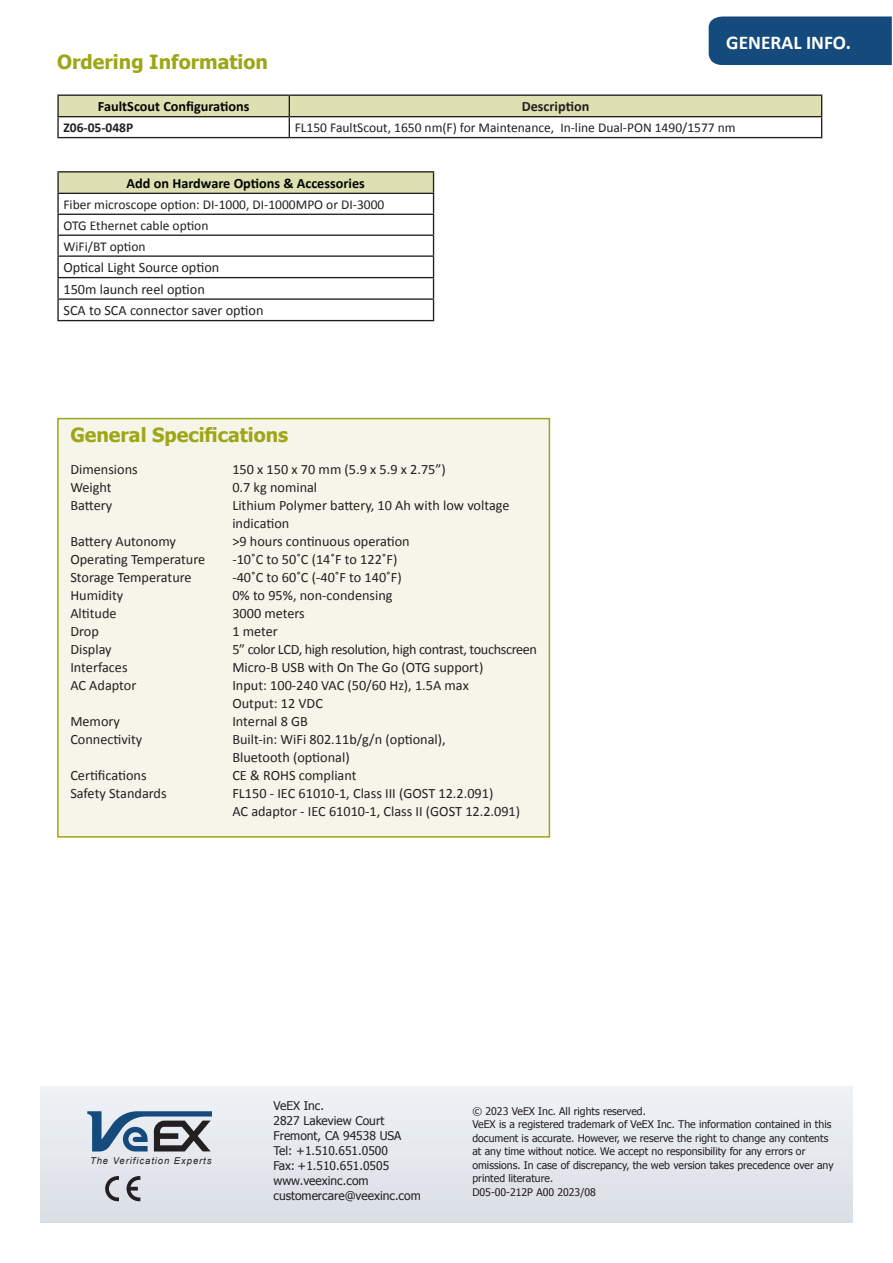
<style>
.page{position:relative;width:893px;height:1263px;background:#fff}
.page>*{position:absolute;margin:0;border:0;box-sizing:border-box;transform-origin:0 0}
.t1{font:700 19.5px "Tahoma";color:#9ea615}
.t2{font:700 19.5px "Calibri";color:#fff}
.t3{font:14.25px/18px "Calibri";color:#231f20}
.t4{font:700 14.25px "Calibri";color:#040503}
.t5{font:14.25px "Calibri";letter-spacing:-.025em;color:#231f20}
.t6{font:700 14.25px "Calibri";color:#231f20}
.t7{font:13.5px/21px "Calibri";color:#231f20}
.t8{font:700 13.5px "Calibri";color:#231f20}
.t9{font:12px/15px "Tahoma";color:#231f20}
.t10{font:10.5px/13.5px "Tahoma";color:#231f20}
.t11{font:italic 9.45px "Arial";letter-spacing:.1em;color:#231f20}
</style>
<div class="page">
<div style="left:40px;top:1086px;width:812px;height:136px;background:#e5e8ed"></div>
<svg style="left:105px;top:1176px;width:14px;height:25px"></svg>
<svg style="left:127px;top:1176px;width:13px;height:25px"></svg>
<svg style="left:87px;top:1111px;width:125px;height:40px"></svg>
<div style="left:57px;top:418px;width:493px;height:420px;background:#f5f6e9;border:2px solid #9ea615"></div>
<div style="left:709px;top:17px;width:183px;height:48px;background:#144a7c"></div>
<hr style="left:57px;top:95px;width:232px;height:1px;background:#231f20">
<hr style="left:57px;top:96px;width:2px;height:20px;background:#231f20">
<hr style="left:57px;top:116px;width:232px;height:1px;background:#231f20">
<hr style="left:57px;top:117px;width:2px;height:20px;background:#231f20">
<svg style="left:58px;top:95px;width:764px;height:42px"></svg>
<hr style="left:57px;top:137px;width:232px;height:1px;background:#231f20">
<hr style="left:289px;top:137px;width:533px;height:1px;background:#231f20">
<div style="left:58px;top:172px;width:376px;height:21px;background:#dee0b2"></div>
<hr style="left:57px;top:171px;width:377px;height:2px;background:#231f20">
<hr style="left:57px;top:173px;width:2px;height:20px;background:#231f20">
<hr style="left:57px;top:193px;width:377px;height:1px;background:#231f20">
<hr style="left:57px;top:194px;width:2px;height:20px;background:#231f20">
<hr style="left:57px;top:214px;width:377px;height:1px;background:#231f20">
<hr style="left:57px;top:234px;width:377px;height:2px;background:#231f20">
<svg style="left:57px;top:215px;width:2px;height:40px"></svg>
<hr style="left:57px;top:255px;width:377px;height:2px;background:#231f20">
<hr style="left:57px;top:257px;width:2px;height:20px;background:#231f20">
<hr style="left:57px;top:277px;width:377px;height:1px;background:#231f20">
<hr style="left:57px;top:278px;width:2px;height:20px;background:#231f20">
<hr style="left:57px;top:298px;width:377px;height:2px;background:#231f20">
<hr style="left:57px;top:300px;width:2px;height:20px;background:#231f20">
<svg style="left:433px;top:173px;width:1px;height:147px"></svg>
<hr style="left:57px;top:320px;width:377px;height:1px;background:#231f20">
<h1 class="t1" style="left:57px;top:48px;width:212px">Ordering Information</h1>
<h1 class="t2" style="left:726px;top:29px;width:126px">GENERAL INFO.</h1>
<p class="t4" style="left:98px;top:96px;width:153px">FaultScout Configurations</p>
<p class="t6" style="left:522px;top:96px;width:69px">Description</p>
<p class="t8" style="left:63px;top:118px;width:71px">Z06-05-048P</p>
<p class="t7" style="left:295px;top:117px;width:442px">FL150 FaultScout, 1650 nm(F) for Maintenance, In-line Dual-PON 1490/1577 nm</p>
<p class="t4" style="left:127px;top:173px;width:240px">Add on Hardware Options &amp; Accessories</p>
<p class="t7" style="left:63px;top:193px;width:322px">Fiber microscope option: DI-1000, DI-1000MPO or DI-3000<br>OTG Ethernet cable option<br>WiFi/BT option</p>
<p class="t3" style="left:63px;top:256px;width:202px;line-height:21.5px">Optical Light Source option<br>150m launch reel option<br>SCA to SCA connector saver option</p>
<h1 class="t1" style="left:70px;top:421px;width:219px">General Specifications</h1>
<p class="t3" style="left:70px;top:459px;width:69px">Dimensions</p>
<p class="t3" style="left:232px;top:459px;width:215px">150 x 150 x 70 mm (5.9 x 5.9 x 2.75”)</p>
<p class="t3" style="left:70px;top:477px;width:43px">Weight</p>
<p class="t3" style="left:232px;top:477px;width:86px">0.7 kg nominal</p>
<p class="t3" style="left:70px;top:495px;width:43px">Battery</p>
<p class="t3" style="left:232px;top:495px;width:279px">Lithium Polymer battery, 10 Ah with low voltage indication</p>
<p class="t3" style="left:70px;top:531px;width:107px">Battery Autonomy</p>
<p class="t3" style="left:232px;top:531px;width:179px">&gt;9 hours continuous operation</p>
<p class="t3" style="left:70px;top:549px;width:136px">Operating Temperature</p>
<p class="t3" style="left:232px;top:549px;width:166px">-10˚C to 50˚C (14˚F to 122˚F)</p>
<p class="t3" style="left:70px;top:567px;width:123px">Storage Temperature</p>
<p class="t3" style="left:232px;top:567px;width:171px">-40˚C to 60˚C (-40˚F to 140˚F)</p>
<p class="t3" style="left:70px;top:585px;width:54px">Humidity</p>
<p class="t3" style="left:232px;top:585px;width:162px">0% to 95%, non-condensing</p>
<p class="t3" style="left:70px;top:603px;width:48px">Altitude</p>
<p class="t3" style="left:232px;top:603px;width:74px">3000 meters</p>
<p class="t3" style="left:70px;top:621px;width:30px">Drop</p>
<p class="t3" style="left:232px;top:621px;width:47px">1 meter</p>
<p class="t3" style="left:70px;top:639px;width:43px">Display</p>
<p class="t5" style="left:232px;top:639px;width:306px">5” color LCD, high resolution, high contrast, touchscreen</p>
<p class="t3" style="left:70px;top:657px;width:59px">Interfaces</p>
<p class="t3" style="left:232px;top:657px;width:252px">Micro-B USB with On The Go (OTG support)</p>
<p class="t3" style="left:70px;top:675px;width:68px">AC Adaptor</p>
<p class="t3" style="left:232px;top:675px;width:238px">Input: 100-240 VAC (50/60 Hz), 1.5A max<br>Output: 12 VDC</p>
<p class="t3" style="left:70px;top:711px;width:51px">Memory</p>
<p class="t3" style="left:232px;top:711px;width:77px">Internal 8 GB</p>
<p class="t3" style="left:70px;top:729px;width:74px">Connectivity</p>
<p class="t3" style="left:232px;top:729px;width:215px">Built-in: WiFi 802.11b/g/n (optional),<br>Bluetooth (optional)</p>
<p class="t3" style="left:70px;top:765px;width:78px">Certifications</p>
<p class="t3" style="left:232px;top:765px;width:126px">CE &amp; ROHS compliant</p>
<p class="t3" style="left:70px;top:783px;width:98px">Safety Standards</p>
<p class="t3" style="left:232px;top:783px;width:289px">FL150 - IEC 61010-1, Class III (GOST 12.2.091)<br>AC adaptor - IEC 61010-1, Class II (GOST 12.2.091)</p>
<p class="t11" style="left:90px;top:1155px;width:123px">The Verification Experts</p>
<p class="t9" style="left:273px;top:1097px;width:149px">VeEX Inc.<br>2827 Lakeview Court<br>Fremont, CA 94538 USA<br>Tel: +1.510.651.0500<br>Fax: +1.510.651.0505 www.veexinc.com customercare@veexinc.com</p>
<p class="t10" style="left:472px;top:1104px;width:363px">© 2023 VeEX Inc. All rights reserved.<br>VeEX is a registered trademark of VeEX Inc. The information contained in this document is accurate. However, we reserve the right to change any contents at any time without notice. We accept no responsibility for any errors or omissions. In case of discrepancy, the web version takes precedence over any printed literature.<br>D05-00-212P A00 2023/08</p>
</div>
